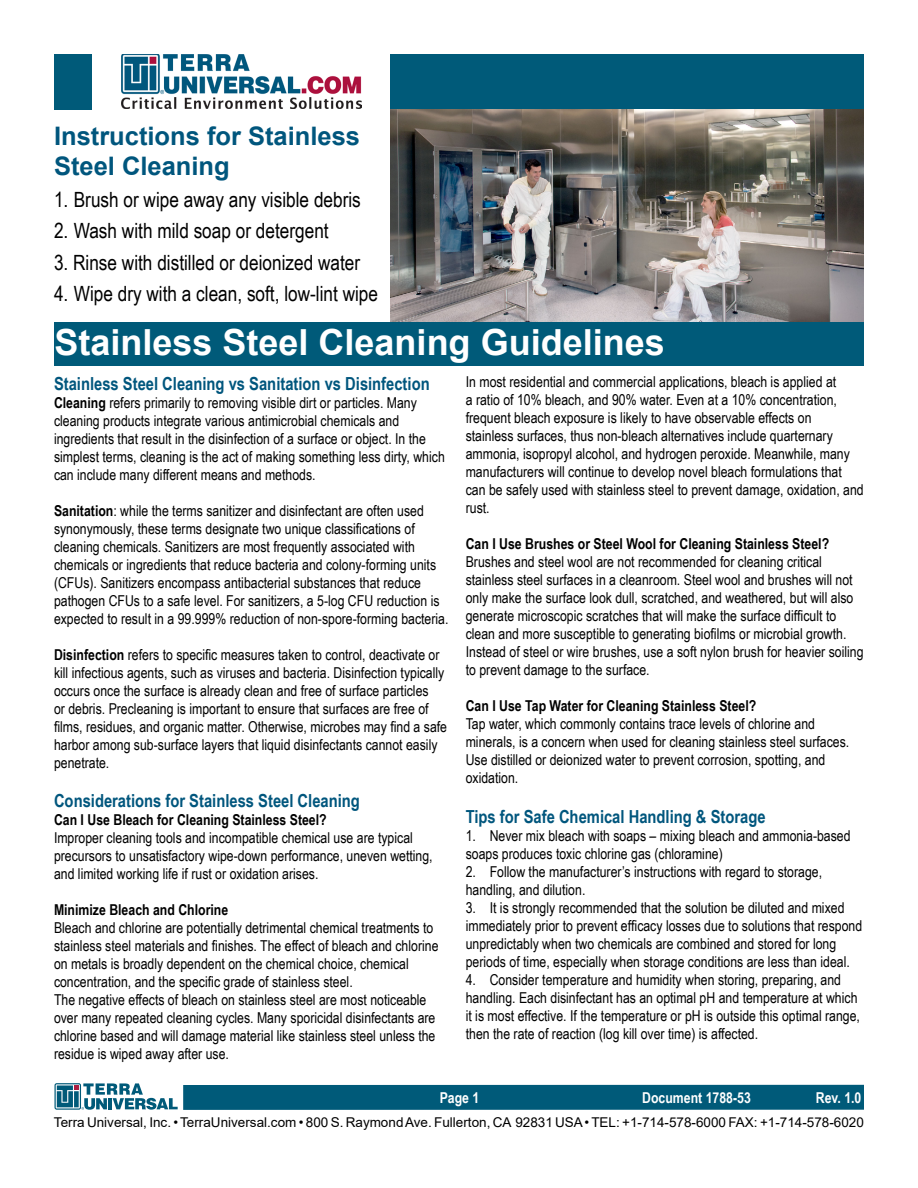
<style>
.page{position:relative;width:918px;height:1188px;background:#fff}
.page>*{position:absolute;margin:0;border:0;box-sizing:border-box;transform-origin:0 0}
.t1{font:700 36px "Arial";color:#fff}
.t2{font:700 25.5px/30.6px "Arial";color:#00567d}
.t3{font:21px "Arial Narrow";color:#000}
.t4{font:700 18px "Arial Narrow";color:#00567d}
.t5{font:15px/18px "Arial Narrow";color:#000}
.t6{font:700 15px "Arial Narrow";color:#000}
.t7{font:700 15px "Arial Narrow";color:#fff}
.t8{font:13.5px "Arial";color:#000}
.s1{font-weight:700}
</style>
<div class="page">
<div style="left:183px;top:1085px;width:681px;height:25px;background:#005a79"></div>
<svg style="left:55px;top:1083px;width:123px;height:27px"></svg>
<img style="left:122px;top:54px;width:240px;height:55px">
<div style="left:391px;top:54px;width:473px;height:55px;background:#005a79"></div>
<div style="left:54px;top:54px;width:38px;height:55px;background:#005a79"></div>
<div style="left:54px;top:322px;width:810px;height:44px;background:#005a79"></div>
<img style="left:391px;top:109px;width:473px;height:213px">
<h2 class="t2" style="left:54px;top:121px;width:308px">Instructions for Stainless<br>Steel Cleaning</h2>
<h3 class="t3" style="left:54px;top:184px;width:308px">1. Brush or wipe away any visible debris</h3>
<h3 class="t3" style="left:54px;top:215px;width:276px">2. Wash with mild soap or detergent</h3>
<h3 class="t3" style="left:54px;top:247px;width:308px">3. Rinse with distilled or deionized water</h3>
<h3 class="t3" style="left:54px;top:278px;width:326px">4. Wipe dry with a clean, soft, low-lint wipe</h3>
<h1 class="t1" style="left:55px;top:317px;width:612px">Stainless Steel Cleaning Guidelines</h1>
<p class="t5" style="left:466px;top:373px;width:399px">In most residential and commercial applications, bleach is applied at<br>a ratio of 10% bleach, and 90% water. Even at a 10% concentration, frequent bleach exposure is likely to have observable effects on<br>stainless surfaces, thus non-bleach alternatives include quarternary ammonia, isopropyl alcohol, and hydrogen peroxide. Meanwhile, many manufacturers will continue to develop novel bleach formulations that can be safely used with stainless steel to prevent damage, oxidation, and rust.</p>
<p class="t6" style="left:466px;top:533px;width:365px">Can I Use Brushes or Steel Wool for Cleaning Stainless Steel?</p>
<p class="t5" style="left:466px;top:553px;width:399px">Brushes and steel wool are not recommended for cleaning critical stainless steel surfaces in a cleanroom. Steel wool and brushes will not only make the surface look dull, scratched, and weathered, but will also generate microscopic scratches that will make the surface difficult to clean and more susceptible to generating biofilms or microbial growth.<br>Instead of steel or wire brushes, use a soft nylon brush for heavier soiling to prevent damage to the surface.</p>
<p class="t6" style="left:466px;top:695px;width:292px">Can I Use Tap Water for Cleaning Stainless Steel?</p>
<p class="t5" style="left:466px;top:715px;width:385px">Tap water, which commonly contains trace levels of chlorine and minerals, is a concern when used for cleaning stainless steel surfaces.<br>Use distilled or deionized water to prevent corrosion, spotting, and oxidation.</p>
<p class="t4" style="left:466px;top:803px;width:301px">Tips for Safe Chemical Handling &amp; Storage</p>
<p class="t5" style="left:466px;top:826px;width:386px">1. Never mix bleach with soaps – mixing bleach and ammonia-based soaps produces toxic chlorine gas (chloramine)</p>
<p class="t5" style="left:466px;top:862px;width:358px">2. Follow the manufacturer’s instructions with regard to storage, handling, and dilution.</p>
<p class="t5" style="left:466px;top:898px;width:398px">3. It is strongly recommended that the solution be diluted and mixed immediately prior to prevent efficacy losses due to solutions that respond unpredictably when two chemicals are combined and stored for long periods of time, especially when storage conditions are less than ideal.</p>
<p class="t5" style="left:466px;top:970px;width:396px">4. Consider temperature and humidity when storing, preparing, and handling. Each disinfectant has an optimal pH and temperature at which it is most effective. If the temperature or pH is outside this optimal range, then the rate of reaction (log kill over time) is affected.</p>
<p class="t4" style="left:54px;top:370px;width:377px">Stainless Steel Cleaning vs Sanitation vs Disinfection</p>
<p class="t5" style="left:54px;top:393px;width:392px"><span class="s1">Cleaning</span> refers primarily to removing visible dirt or particles. Many cleaning products integrate various antimicrobial chemicals and ingredients that result in the disinfection of a surface or object. In the simplest terms, cleaning is the act of making something less dirty, which can include many different means and methods.</p>
<p class="t5" style="left:54px;top:501px;width:396px"><span class="s1">Sanitation</span>: while the terms sanitizer and disinfectant are often used synonymously, these terms designate two unique classifications of cleaning chemicals. Sanitizers are most frequently associated with chemicals or ingredients that reduce bacteria and colony-forming units (CFUs). Sanitizers encompass antibacterial substances that reduce pathogen CFUs to a safe level. For sanitizers, a 5-log CFU reduction is expected to result in a 99.999% reduction of non-spore-forming bacteria.</p>
<p class="t5" style="left:54px;top:645px;width:395px"><span class="s1">Disinfection</span> refers to specific measures taken to control, deactivate or kill infectious agents, such as viruses and bacteria. Disinfection typically occurs once the surface is already clean and free of surface particles<br>or debris. Precleaning is important to ensure that surfaces are free of films, residues, and organic matter. Otherwise, microbes may find a safe harbor among sub-surface layers that liquid disinfectants cannot easily penetrate.</p>
<p class="t4" style="left:54px;top:787px;width:307px">Considerations for Stainless Steel Cleaning</p>
<p class="t6" style="left:54px;top:809px;width:274px">Can I Use Bleach for Cleaning Stainless Steel?</p>
<p class="t5" style="left:54px;top:828px;width:380px">Improper cleaning tools and incompatible chemical use are typical precursors to unsatisfactory wipe-down performance, uneven wetting, and limited working life if rust or oxidation arises.</p>
<p class="t6" style="left:54px;top:899px;width:176px">Minimize Bleach and Chlorine</p>
<p class="t5" style="left:54px;top:918px;width:386px">Bleach and chlorine are potentially detrimental chemical treatments to stainless steel materials and finishes. The effect of bleach and chlorine on metals is broadly dependent on the chemical choice, chemical concentration, and the specific grade of stainless steel.<br>The negative effects of bleach on stainless steel are most noticeable over many repeated cleaning cycles. Many sporicidal disinfectants are chlorine based and will damage material like stainless steel unless the residue is wiped away after use.</p>
<p class="t7" style="left:440px;top:1086px;width:41px">Page 1</p>
<p class="t7" style="left:816px;top:1086px;width:47px">Rev. 1.0</p>
<p class="t7" style="left:642px;top:1086px;width:110px">Document 1788-53</p>
<p class="t8" style="left:54px;top:1113px;width:811px">Terra Universal, Inc. • TerraUniversal.com • 800 S. Raymond Ave. Fullerton, CA 92831 USA • TEL: +1-714-578-6000 FAX: +1-714-578-6020</p>
</div>
